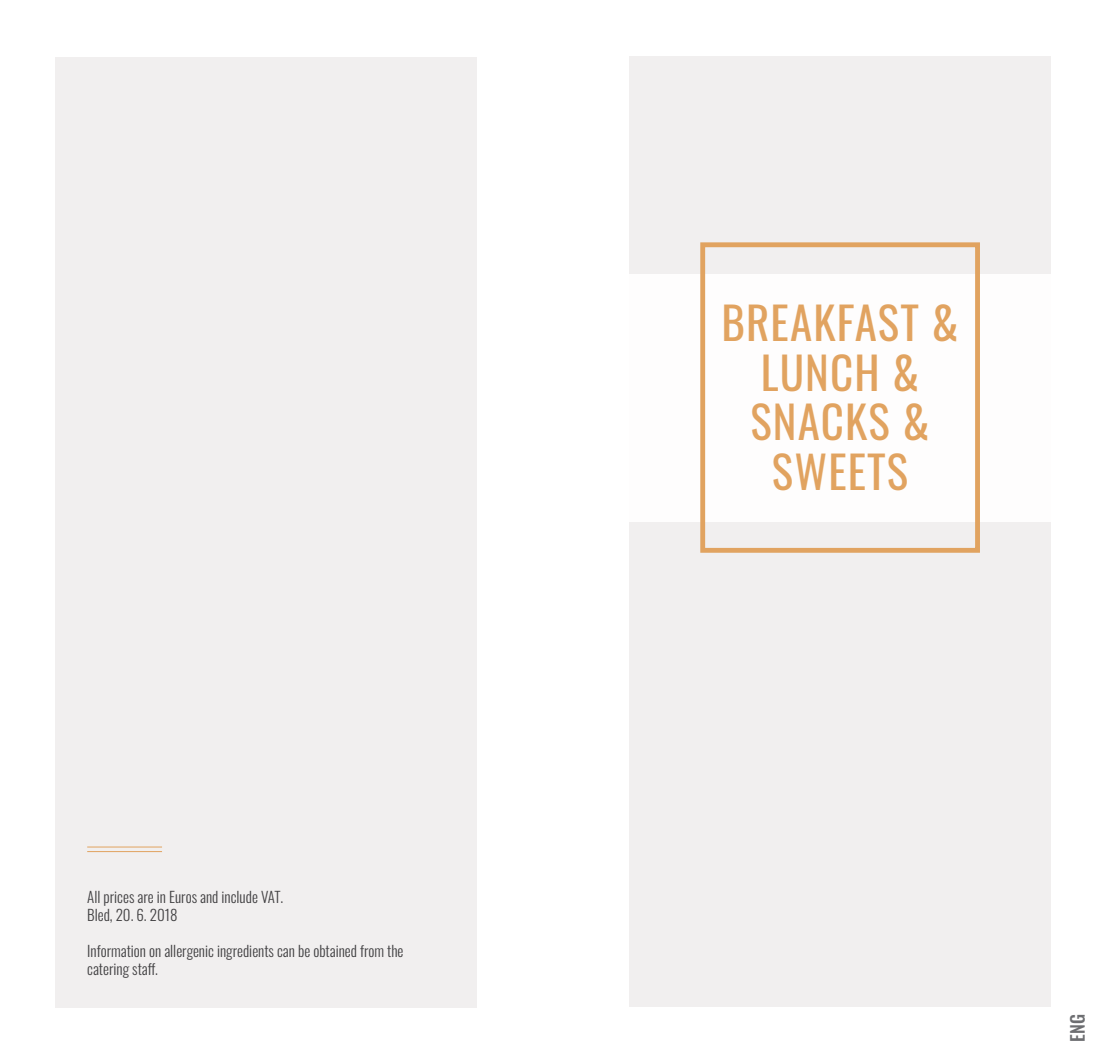
<style>
.page{position:relative;width:1106px;height:1063px;background:#fff}
.page>*{position:absolute;margin:0;border:0;box-sizing:border-box;transform-origin:0 0}
.t1{font:45px/49.5px "Oswald";letter-spacing:.025em;color:#e1a360;text-align:center}
.t2{font:500 18px "Oswald";color:#6d6e71}
.t3{font:300 15px/18px "Oswald";color:#414042}
</style>
<div class="page">
<div style="left:55px;top:57px;width:421px;height:951px;background:#f1efef"></div>
<div style="left:629px;top:56px;width:421px;height:951px;background:#f1efef"></div>
<hr style="left:87px;top:847px;width:75px;height:1px;background:#e1a360">
<hr style="left:87px;top:851px;width:75px;height:1px;background:#e1a360">
<div style="left:629px;top:274px;width:421px;height:247px;background:#fff"></div>
<div style="left:700px;top:242px;width:280px;height:311px;border:5px solid #e1a360"></div>
<p class="t3" style="left:87px;top:886px;width:198px">All prices are in Euros and include VAT.<br>Bled, 20. 6. 2018</p>
<p class="t3" style="left:87px;top:940px;width:318px">Information on allergenic ingredients can be obtained from the catering staff.</p>
<h1 class="t1" style="left:721px;top:294px;width:239px">BREAKFAST &amp;<br>LUNCH &amp;<br>SNACKS &amp;<br>SWEETS</h1>
<p class="t2" style="left:1068px;top:1042px;width:29px;rotate:-90deg">ENG</p>
</div>
